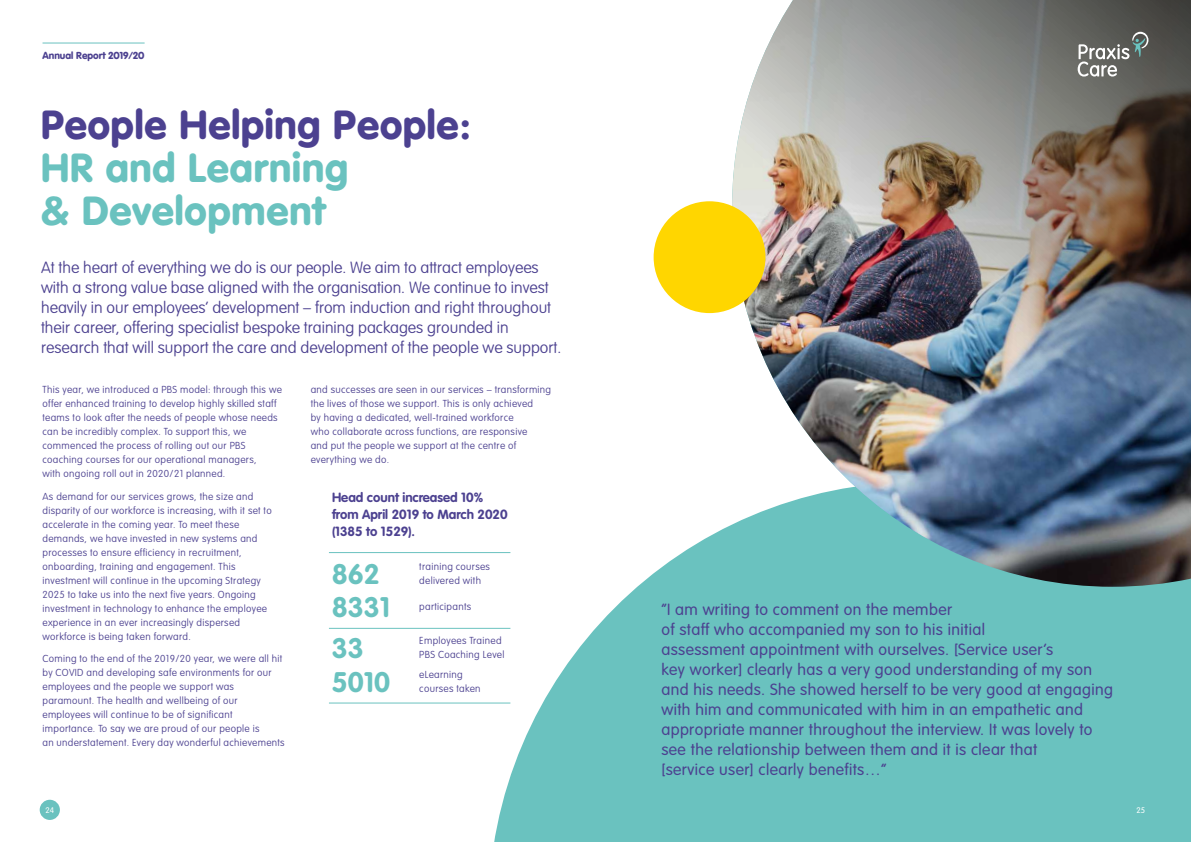
<style>
.page{position:relative;width:1191px;height:842px;background:#fff}
.page>*{position:absolute;margin:0;border:0;box-sizing:border-box;transform-origin:0 0}
.t1{font:900 40px/43px "VAG Rounded";letter-spacing:.02em;color:#6ac2bf}
.t2{font:900 40px "VAG Rounded";letter-spacing:.02em;color:#4c4190}
.t3{font:700 27.9px/41.1px "VAG Rounded";color:#6ac2bf}
.t4{font:300 16px/20px "VAG Rounded";letter-spacing:.025em;color:#4c4190}
.t5{font:100 16px/20px "VAG Rounded";color:#4c4190}
.t6{font:700 13.1px/17.2px "VAG Rounded";color:#4c4190}
.t7{font:100 10px/14px "VAG Rounded";letter-spacing:.03em;color:#4c4190}
.t8{font:900 10px "VAG Rounded";color:#4c4190}
.t9{font:300 8px "VAG Rounded";color:#fff}
</style>
<div class="page">
<svg style="left:488px;top:524px;width:703px;height:318px;fill:#6ac2bf"></svg>
<img style="left:732px;top:0;width:459px;height:587px">
<div style="left:653px;top:201px;width:112px;height:112px;background:#ffd600;border-radius:50%"></div>
<hr style="left:329px;top:703px;width:181px;height:1px;background:#6ac2bf">
<hr style="left:329px;top:552px;width:181px;height:1px;background:#6ac2bf">
<hr style="left:329px;top:628px;width:181px;height:1px;background:#6ac2bf">
<svg style="left:1077px;top:32px;width:71px;height:45px"></svg>
<div style="left:1130px;top:800px;width:21px;height:20px;background:#6ac2bf;border-radius:50%"></div>
<hr style="left:43px;top:43px;width:102px;height:1px;background:#6ac2bf">
<div style="left:40px;top:800px;width:20px;height:20px;background:#6ac2bf;border-radius:50%"></div>
<p class="t8" style="left:43px;top:50px;width:103px">Annual Report 2019/20</p>
<h1 class="t2" style="left:41px;top:101px;width:431px">People Helping People:</h1>
<h1 class="t1" style="left:41px;top:148px;width:308px">HR and Learning &amp; Development</h1>
<p class="t5" style="left:41px;top:257px;width:521px">At the heart of everything we do is our people. We aim to attract employees with a strong value base aligned with the organisation. We continue to invest heavily in our employees’ development – from induction and right throughout their career, offering specialist bespoke training packages grounded in research that will support the care and development of the people we support.</p>
<p class="t7" style="left:43px;top:383px;width:241px">This year, we introduced a PBS model: through this we offer enhanced training to develop highly skilled staff teams to look after the needs of people whose needs can be incredibly complex. To support this, we commenced the process of rolling out our PBS coaching courses for our operational managers,<br>with ongoing roll out in 2020/21 planned.</p>
<p class="t7" style="left:43px;top:489px;width:231px">As demand for our services grows, the size and disparity of our workforce is increasing, with it set to accelerate in the coming year. To meet these demands, we have invested in new systems and processes to ensure efficiency in recruitment, onboarding, training and engagement. This investment will continue in the upcoming Strategy 2025 to take us into the next five years. Ongoing investment in technology to enhance the employee experience in an ever increasingly dispersed workforce is being taken forward.</p>
<p class="t7" style="left:43px;top:652px;width:244px">Coming to the end of the 2019/20 year, we were all hit by COVID and developing safe environments for our employees and the people we support was paramount. The health and wellbeing of our employees will continue to be of significant importance. To say we are proud of our people is<br>an understatement. Every day wonderful achievements</p>
<p class="t9" style="left:46px;top:806px;width:10px">24</p>
<p class="t7" style="left:311px;top:383px;width:242px">and successes are seen in our services – transforming the lives of those we support. This is only achieved<br>by having a dedicated, well-trained workforce<br>who collaborate across functions, are responsive<br>and put the people we support at the centre of everything we do.</p>
<h3 class="t6" style="left:332px;top:488px;width:177px">Head count increased 10% from April 2019 to March 2020 (1385 to 1529).</h3>
<h2 class="t3" style="left:332px;top:553px;width:50px">862</h2>
<h2 class="t3" style="left:332px;top:586px;width:60px">8331<br>33</h2>
<h2 class="t3" style="left:332px;top:661px;width:60px">5010</h2>
<p class="t7" style="left:419px;top:559px;width:72px">training courses</p>
<p class="t7" style="left:419px;top:573px;width:63px">delivered with</p>
<p class="t7" style="left:419px;top:599px;width:53px">participants</p>
<p class="t7" style="left:419px;top:633px;width:87px">Employees Trained<br>PBS Coaching Level</p>
<p class="t7" style="left:419px;top:667px;width:45px">eLearning</p>
<p class="t7" style="left:419px;top:681px;width:63px">courses taken</p>
<p class="t4" style="left:661px;top:599px;width:453px">“I am writing to comment on the member<br>of staff who accompanied my son to his initial<br>assessment appointment with ourselves. [Service user’s<br>key worker] clearly has a very good understanding of my son and his needs. She showed herself to be very good at engaging with him and communicated with him in an empathetic and appropriate manner throughout the interview. It was lovely to see the relationship between them and it is clear that<br>[service user] clearly benefits…”</p>
<p class="t9" style="left:1136px;top:806px;width:10px">25</p>
</div>
